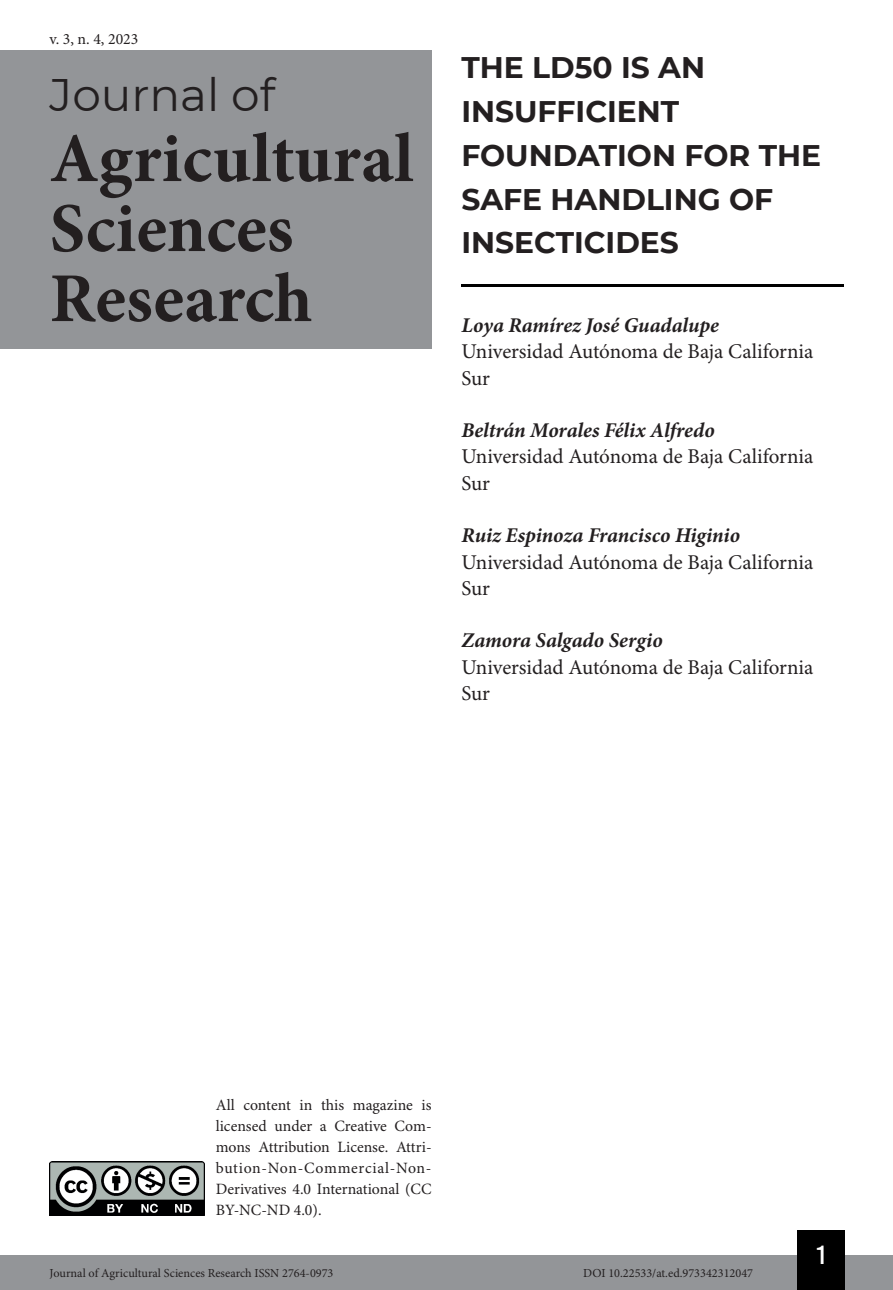
<style>
.page{position:relative;width:893px;height:1290px;background:#fff}
.page>*{position:absolute;margin:0;border:0;box-sizing:border-box;transform-origin:0 0}
.t1{font:700 70px/70px "Minion Pro";color:#231f20}
.t2{font:45.5px "Montserrat";color:#231f20}
.t3{font:700 29.75px/43.8px "Montserrat";color:#231f20}
.t4{font:26.25px "Bebas Kai";color:#fff}
.t5{font:21px/26.2px "Minion Pro";color:#231f20}
.t6{font:italic 700 21px "Minion Pro";letter-spacing:-.005em;color:#231f20}
.t7{font:15.75px/21px "Minion Pro";color:#231f20;text-align:justify}
.t8{font:12.25px "Minion Pro";color:#231f20}
</style>
<div class="page">
<div style="left:0;top:1255px;width:893px;height:35px;background:#939598"></div>
<div style="left:797px;top:1230px;width:48px;height:60px;background:#000"></div>
<img style="left:50px;top:1161px;width:154px;height:54px">
<div style="left:0;top:50px;width:432px;height:298px;background:#939598"></div>
<hr style="left:461px;top:284px;width:382px;height:3px;background:#000">
<p class="t7" style="left:50px;top:29px;width:90px">v. 3, n. 4, 2023</p>
<h2 class="t2" style="left:50px;top:64px;width:227px">Journal of</h2>
<h1 class="t1" style="left:50px;top:123px;width:366px">Agricultural<br>Sciences<br>Research</h1>
<h3 class="t3" style="left:461px;top:44px;width:361px">THE LD50 IS AN<br>INSUFFICIENT<br>FOUNDATION FOR THE<br>SAFE HANDLING OF<br>INSECTICIDES</h3>
<h3 class="t6" style="left:461px;top:310px;width:259px">Loya Ramírez José Guadalupe</h3>
<h3 class="t5" style="left:461px;top:339px;width:354px">Universidad Autónoma de Baja California<br>Sur</h3>
<h3 class="t6" style="left:461px;top:415px;width:255px">Beltrán Morales Félix Alfredo</h3>
<h3 class="t5" style="left:461px;top:444px;width:354px">Universidad Autónoma de Baja California<br>Sur</h3>
<h3 class="t6" style="left:461px;top:520px;width:280px">Ruiz Espinoza Francisco Higinio</h3>
<h3 class="t5" style="left:461px;top:549px;width:354px">Universidad Autónoma de Baja California<br>Sur</h3>
<h3 class="t6" style="left:461px;top:625px;width:203px">Zamora Salgado Sergio</h3>
<h3 class="t5" style="left:461px;top:654px;width:354px">Universidad Autónoma de Baja California<br>Sur</h3>
<p class="t7" style="left:216px;top:1095px;width:217px">All content in this magazine is licensed under a Creative Com&shy;mons Attribution License. Attri&shy;bution-Non-Commercial-Non-Derivatives 4.0 International (CC BY-NC-ND 4.0).</p>
<h3 class="t4" style="left:817px;top:1241px;width:10px">1</h3>
<p class="t8" style="left:50px;top:1266px;width:285px">Journal of Agricultural Sciences Research ISSN 2764-0973</p>
<p class="t8" style="left:583px;top:1266px;width:171px">DOI 10.22533/at.ed.973342312047</p>
</div>
